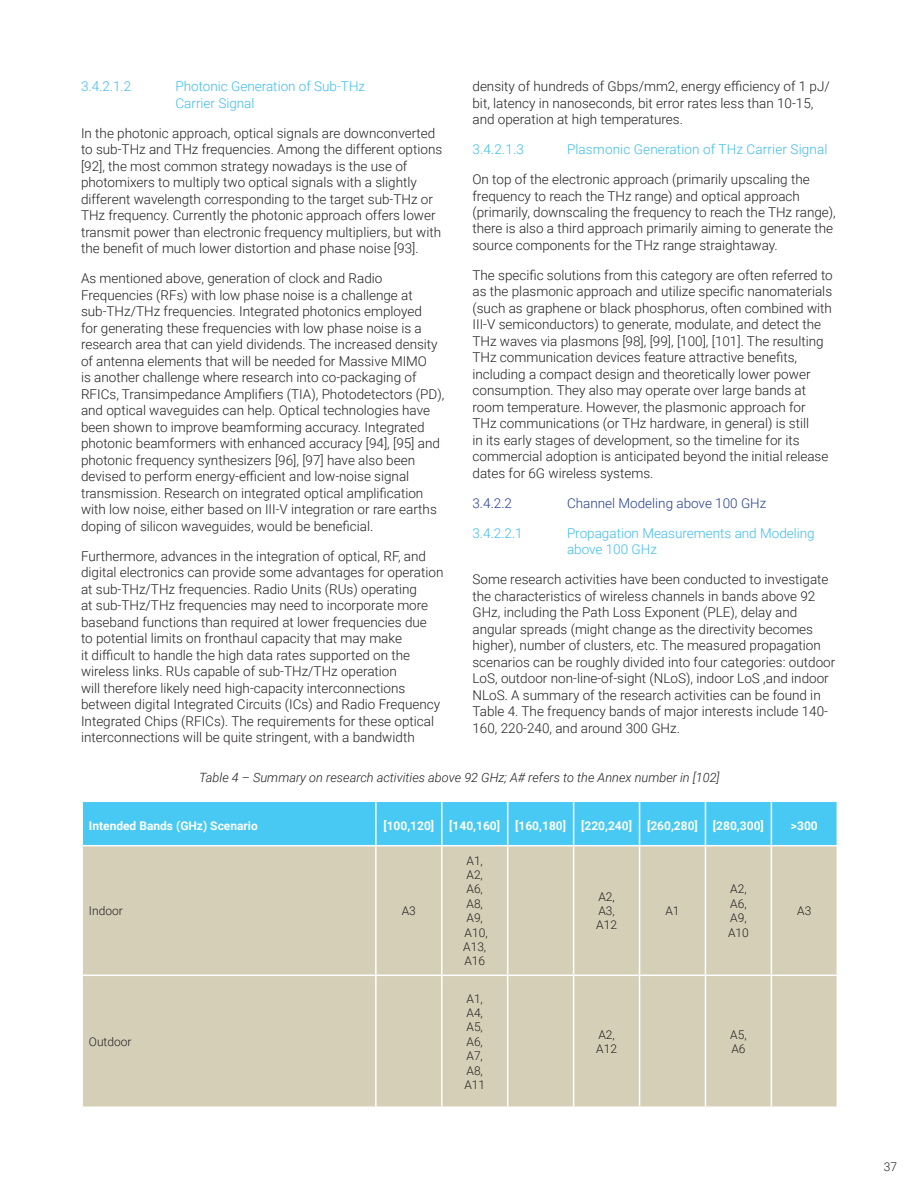
<style>
.page{position:relative;width:918px;height:1188px;background:#fff}
.page>*{position:absolute;margin:0;border:0;box-sizing:border-box;transform-origin:0 0}
.t1{font:300 13.5px/16.5px "Roboto";color:#231f20}
.t2{font:300 13.5px/16.5px "Roboto";color:#3dbced}
.t3{font:300 13.5px "Roboto";color:#253f8e}
.t4{font:italic 300 12.75px "Roboto";color:#231f20}
.t5{font:300 12px/14.4px "Roboto";color:#231f20}
.t6{font:700 12px "Roboto";color:#fff}
</style>
<div class="page">
<div style="left:83px;top:802px;width:754px;height:43px;background:#47c9f4"></div>
<div style="left:83px;top:846px;width:754px;height:260px;background:#d5cfb8"></div>
<hr style="left:507px;top:802px;width:1px;height:43px;background:#fff">
<hr style="left:573px;top:802px;width:1px;height:43px;background:#fff">
<hr style="left:639px;top:802px;width:1px;height:43px;background:#fff">
<hr style="left:705px;top:802px;width:1px;height:43px;background:#fff">
<hr style="left:771px;top:802px;width:1px;height:43px;background:#fff">
<hr style="left:441px;top:846px;width:2px;height:129px;background:#fff">
<hr style="left:507px;top:846px;width:1px;height:129px;background:#fff">
<hr style="left:573px;top:846px;width:1px;height:129px;background:#fff">
<hr style="left:639px;top:846px;width:1px;height:129px;background:#fff">
<hr style="left:705px;top:846px;width:1px;height:129px;background:#fff">
<hr style="left:771px;top:846px;width:1px;height:129px;background:#fff">
<hr style="left:81px;top:975px;width:295px;height:1px;background:#fff">
<hr style="left:376px;top:975px;width:66px;height:1px;background:#fff">
<hr style="left:442px;top:975px;width:66px;height:1px;background:#fff">
<hr style="left:441px;top:976px;width:2px;height:130px;background:#fff">
<hr style="left:508px;top:975px;width:66px;height:1px;background:#fff">
<hr style="left:507px;top:976px;width:1px;height:130px;background:#fff">
<hr style="left:574px;top:975px;width:66px;height:1px;background:#fff">
<hr style="left:573px;top:976px;width:1px;height:130px;background:#fff">
<hr style="left:640px;top:975px;width:65px;height:1px;background:#fff">
<hr style="left:639px;top:976px;width:1px;height:130px;background:#fff">
<hr style="left:705px;top:975px;width:66px;height:1px;background:#fff">
<hr style="left:705px;top:976px;width:1px;height:130px;background:#fff">
<hr style="left:771px;top:975px;width:67px;height:1px;background:#fff">
<hr style="left:771px;top:976px;width:1px;height:130px;background:#fff">
<hr style="left:375px;top:802px;width:2px;height:43px;background:#fff">
<hr style="left:441px;top:802px;width:2px;height:43px;background:#fff">
<hr style="left:375px;top:846px;width:2px;height:129px;background:#fff">
<hr style="left:375px;top:976px;width:2px;height:130px;background:#fff">
<p class="t2" style="left:81px;top:78px;width:52px">3.4.2.1.2</p>
<p class="t2" style="left:176px;top:78px;width:191px">Photonic Generation of Sub-THz<br>Carrier Signal</p>
<p class="t1" style="left:81px;top:124px;width:363px">In the photonic approach, optical signals are downconverted to sub-THz and THz frequencies. Among the different options [92], the most common strategy nowadays is the use of photomixers to multiply two optical signals with a slightly different wavelength corresponding to the target sub-THz or THz frequency. Currently the photonic approach offers lower transmit power than electronic frequency multipliers, but with the benefit of much lower distortion and phase noise [93].</p>
<p class="t1" style="left:81px;top:270px;width:365px">As mentioned above, generation of clock and Radio Frequencies (RFs) with low phase noise is a challenge at sub-THz/THz frequencies. Integrated photonics employed<br>for generating these frequencies with low phase noise is a research area that can yield dividends. The increased density of antenna elements that will be needed for Massive MIMO<br>is another challenge where research into co-packaging of RFICs, Transimpedance Amplifiers (TIA), Photodetectors (PD), and optical waveguides can help. Optical technologies have been shown to improve beamforming accuracy. Integrated photonic beamformers with enhanced accuracy [94], [95] and photonic frequency synthesizers [96], [97] have also been devised to perform energy-efficient and low-noise signal transmission. Research on integrated optical amplification with low noise, either based on III‐V integration or rare earths doping of silicon waveguides, would be beneficial.</p>
<p class="t1" style="left:81px;top:547px;width:364px">Furthermore, advances in the integration of optical, RF, and digital electronics can provide some advantages for operation at sub-THz/THz frequencies. Radio Units (RUs) operating<br>at sub-THz/THz frequencies may need to incorporate more baseband functions than required at lower frequencies due<br>to potential limits on fronthaul capacity that may make<br>it difficult to handle the high data rates supported on the wireless links. RUs capable of sub-THz/THz operation<br>will therefore likely need high-capacity interconnections between digital Integrated Circuits (ICs) and Radio Frequency Integrated Chips (RFICs). The requirements for these optical interconnections will be quite stringent, with a bandwidth</p>
<p class="t1" style="left:472px;top:77px;width:359px">density of hundreds of Gbps/mm2, energy efficiency of 1 pJ/ bit, latency in nanoseconds, bit error rates less than 10-15, and operation at high temperatures.</p>
<p class="t2" style="left:472px;top:140px;width:53px">3.4.2.1.3</p>
<p class="t2" style="left:567px;top:140px;width:262px">Plasmonic Generation of THz Carrier Signal</p>
<p class="t1" style="left:472px;top:170px;width:365px">On top of the electronic approach (primarily upscaling the frequency to reach the THz range) and optical approach (primarily, downscaling the frequency to reach the THz range), there is also a third approach primarily aiming to generate the source components for the THz range straightaway.</p>
<p class="t1" style="left:472px;top:266px;width:362px">The specific solutions from this category are often referred to as the plasmonic approach and utilize specific nanomaterials (such as graphene or black phosphorus, often combined with III-V semiconductors) to generate, modulate, and detect the THz waves via plasmons [98], [99], [100], [101]. The resulting THz communication devices feature attractive benefits, including a compact design and theoretically lower power consumption. They also may operate over large bands at room temperature. However, the plasmonic approach for THz communications (or THz hardware, in general) is still<br>in its early stages of development, so the timeline for its commercial adoption is anticipated beyond the initial release dates for 6G wireless systems.</p>
<p class="t3" style="left:472px;top:494px;width:41px">3.4.2.2</p>
<p class="t3" style="left:567px;top:494px;width:201px">Channel Modeling above 100 GHz</p>
<p class="t2" style="left:472px;top:524px;width:52px">3.4.2.2.1</p>
<p class="t2" style="left:567px;top:524px;width:249px">Propagation Measurements and Modeling above 100 GHz</p>
<p class="t1" style="left:472px;top:571px;width:364px">Some research activities have been conducted to investigate the characteristics of wireless channels in bands above 92<br>GHz, including the Path Loss Exponent (PLE), delay and angular spreads (might change as the directivity becomes higher), number of clusters, etc. The measured propagation scenarios can be roughly divided into four categories: outdoor LoS, outdoor non-line-of-sight (NLoS), indoor LoS ,and indoor NLoS. A summary of the research activities can be found in Table 4. The frequency bands of major interests include 140- 160, 220-240, and around 300 GHz.</p>
<p class="t4" style="left:199px;top:769px;width:522px">Table 4 – Summary on research activities above 92 GHz; A# refers to the Annex number in [102]</p>
<p class="t6" style="left:89px;top:817px;width:171px">Intended Bands (GHz) Scenario</p>
<p class="t6" style="left:383px;top:817px;width:52px">[100,120]</p>
<p class="t6" style="left:449px;top:817px;width:52px">[140,160]</p>
<p class="t6" style="left:515px;top:817px;width:52px">[160,180]</p>
<p class="t6" style="left:581px;top:817px;width:52px">[220,240]</p>
<p class="t6" style="left:647px;top:817px;width:52px">[260,280]</p>
<p class="t6" style="left:713px;top:817px;width:52px">[280,300]</p>
<p class="t6" style="left:791px;top:817px;width:28px">&gt;300</p>
<p class="t5" style="left:89px;top:903px;width:35px">Indoor</p>
<p class="t5" style="left:402px;top:903px;width:16px">A3</p>
<p class="t5" style="left:89px;top:1034px;width:44px">Outdoor</p>
<p class="t5" style="left:463px;top:853px;width:26px">A1,<br>A2,<br>A6,<br>A8,<br>A9,<br>A10,<br>A13,<br>A16</p>
<p class="t5" style="left:464px;top:991px;width:22px">A1,<br>A4,<br>A5,<br>A6,<br>A7,<br>A8,<br>A11</p>
<p class="t5" style="left:596px;top:889px;width:22px">A2,<br>A3,<br>A12</p>
<p class="t5" style="left:665px;top:903px;width:16px">A1</p>
<p class="t5" style="left:728px;top:881px;width:22px">A2,<br>A6,<br>A9,<br>A10</p>
<p class="t5" style="left:596px;top:1027px;width:22px">A2,<br>A12</p>
<p class="t5" style="left:730px;top:1027px;width:18px">A5,<br>A6</p>
<p class="t5" style="left:797px;top:903px;width:16px">A3</p>
<p class="t5" style="left:884px;top:1159px;width:15px">37</p>
</div>
